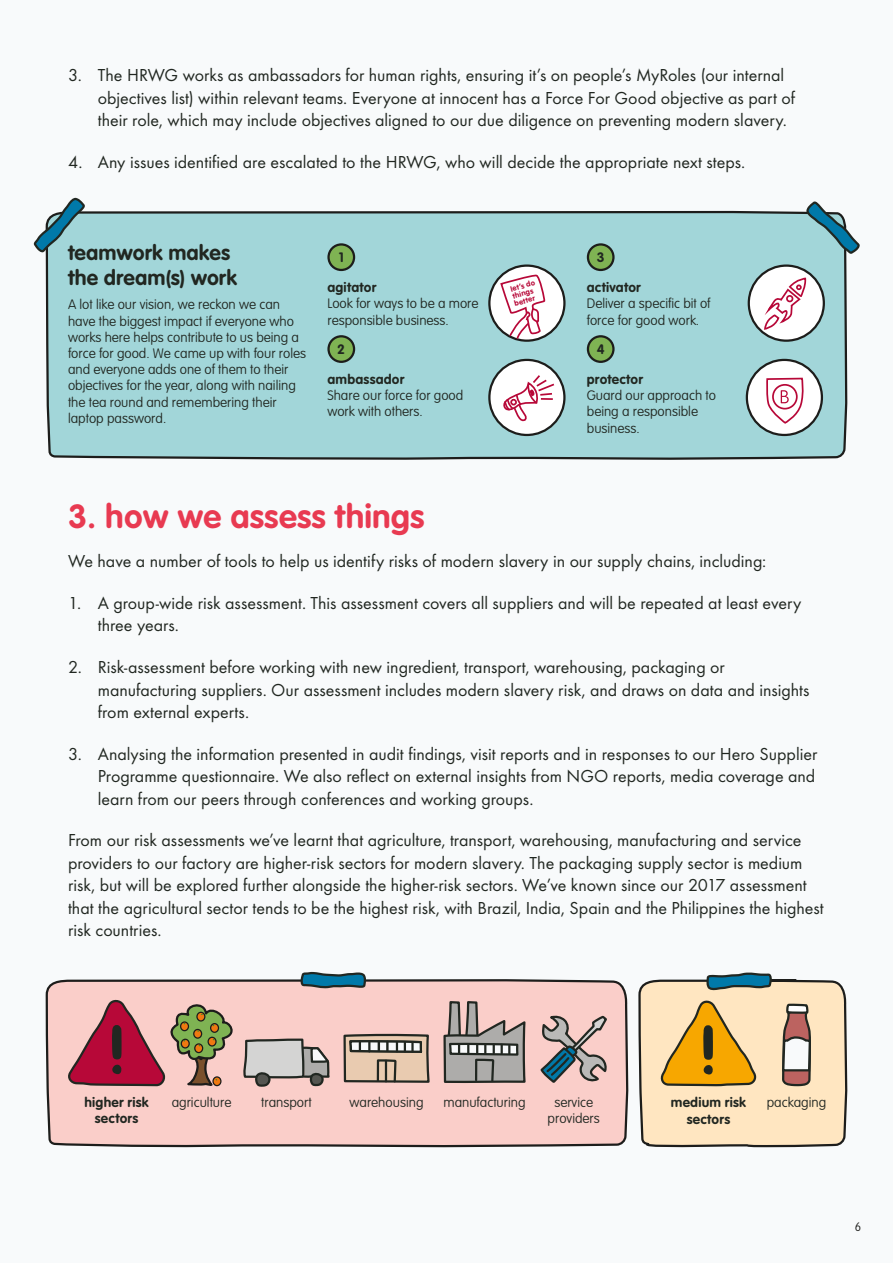
<style>
.page{position:relative;width:893px;height:1263px;background:#f8fafb}
.page>*{position:absolute;margin:0;border:0;box-sizing:border-box;transform-origin:0 0}
.Heading_2___berry{font:700 33px "innocentheadline";color:#e83a51}
.Heading___supporting{font:700 21px/25.2px "innocentheadline";letter-spacing:.005em;color:#212721}
.Body___black{font:18px/22.5px "innocentbook";color:#212721}
.Body___supporting_vi{font:100 13.5px/16.2px "innocentheadline";color:#212721}
.Heading___supporting-2{font:700 13.5px/16.2px "innocentheadline";letter-spacing:.015em;color:#212721;text-align:center}
.t1{font:100 12px "innocentheadline";color:#1d1d1b}
.Heading___supporting-3{font:700 7.5px/7.5px "innocentheadline";color:#b70838}
</style>
<div class="page">
<svg style="left:45px;top:979px;width:584px;height:169px;background:#edc5c1"></svg>
<svg style="left:299px;top:971px;width:68px;height:18px"></svg>
<div style="left:45px;top:210px;width:803px;height:250px;background:#a2d6d9"></div>
<svg style="left:33px;top:197px;width:53px;height:55px"></svg>
<div style="left:749px;top:266px;width:75px;height:75px;background:#fff;border-radius:50%"></div>
<svg style="left:763px;top:201px;width:97px;height:152px"></svg>
<div style="left:786px;top:295px;width:7px;height:7px;border:2px solid #b70838;border-radius:50%"></div>
<div style="left:747px;top:360px;width:75px;height:75px;background:#fff;border-radius:50%"></div>
<div style="left:746px;top:359px;width:77px;height:77px;border:2px solid #1d1d1b;border-radius:50%"></div>
<svg style="left:766px;top:377px;width:38px;height:47px"></svg>
<svg style="left:489px;top:360px;width:75px;height:75px"></svg>
<div style="left:488px;top:359px;width:78px;height:77px;border:2px solid #1d1d1b;border-radius:50%"></div>
<svg style="left:503px;top:373px;width:53px;height:51px"></svg>
<div style="left:329px;top:244px;width:25px;height:26px;background:#7fb353;border-radius:50%"></div>
<div style="left:327px;top:243px;width:28px;height:28px;border:2px solid #1d1d1b;border-radius:50%"></div>
<div style="left:329px;top:336px;width:25px;height:26px;background:#7fb353;border-radius:50%"></div>
<div style="left:327px;top:335px;width:28px;height:28px;border:2px solid #1d1d1b;border-radius:50%"></div>
<div style="left:588px;top:244px;width:25px;height:26px;background:#7fb353;border-radius:50%"></div>
<div style="left:587px;top:243px;width:28px;height:28px;border:2px solid #1d1d1b;border-radius:50%"></div>
<div style="left:588px;top:336px;width:25px;height:26px;background:#7fb353;border-radius:50%"></div>
<div style="left:587px;top:335px;width:28px;height:28px;border:2px solid #1d1d1b;border-radius:50%"></div>
<div style="left:489px;top:266px;width:75px;height:75px;background:#fff;border-radius:50%"></div>
<div style="left:488px;top:264px;width:78px;height:78px;border:2px solid #1d1d1b;border-radius:50%"></div>
<svg style="left:500px;top:272px;width:47px;height:69px"></svg>
<svg style="left:638px;top:972px;width:209px;height:176px;background:#e3ca9f"></svg>
<svg style="left:342px;top:1033px;width:89px;height:51px;background:#b5a291"></svg>
<hr style="left:385px;top:1061px;width:2px;height:20px;background:#212721">
<svg style="left:442px;top:979px;width:85px;height:105px;background:#b4a29f"></svg>
<svg style="left:539px;top:997px;width:70px;height:88px;background:#bfaaa8"></svg>
<svg style="left:64px;top:997px;width:268px;height:92px;background:#c99694"></svg>
<p class="Body___black" style="left:98px;top:64px;width:699px;text-indent:-30px">3. The HRWG works as ambassadors for human rights, ensuring it’s on people’s MyRoles (our internal objectives list) within relevant teams. Everyone at innocent has a Force For Good objective as part of their role, which may include objectives aligned to our due diligence on preventing modern slavery.</p>
<p class="Body___black" style="left:68px;top:150px;width:679px">4. Any issues identified are escalated to the HRWG, who will decide the appropriate next steps.</p>
<p class="Heading___supporting" style="left:68px;top:239px;width:171px">teamwork makes the dream(s) work</p>
<p class="Body___supporting_vi" style="left:68px;top:297px;width:240px">A lot like our vision, we reckon we can have the biggest impact if everyone who works here helps contribute to us being a force for good. We came up with four roles and everyone adds one of them to their objectives for the year, along with nailing the tea round and remembering their laptop password.</p>
<p class="Heading___supporting-2" style="left:339px;top:249px;width:7px">1</p>
<p class="Heading___supporting-2" style="left:327px;top:279px;width:50px">agitator</p>
<p class="Body___supporting_vi" style="left:327px;top:295px;width:153px">Look for ways to be a more responsible business.</p>
<p class="Heading___supporting-2" style="left:337px;top:341px;width:9px">2</p>
<p class="Heading___supporting-2" style="left:327px;top:371px;width:79px">ambassador</p>
<p class="Body___supporting_vi" style="left:327px;top:387px;width:137px">Share our force for good work with others.</p>
<p class="Heading___supporting-3" style="left:510px;top:285px;width:26px;rotate:-15deg">let’s do things better</p>
<p class="Heading___supporting-2" style="left:597px;top:249px;width:9px">3</p>
<p class="Heading___supporting-2" style="left:587px;top:279px;width:56px">activator</p>
<p class="Body___supporting_vi" style="left:587px;top:295px;width:125px">Deliver a specific bit of force for good work.</p>
<p class="Heading___supporting-2" style="left:597px;top:341px;width:9px">4</p>
<p class="Heading___supporting-2" style="left:587px;top:371px;width:58px">protector</p>
<p class="Body___supporting_vi" style="left:587px;top:387px;width:131px">Guard our approach to being a responsible business.</p>
<p class="Heading_2___berry" style="left:68px;top:497px;width:358px">3. how we assess things</p>
<p class="Body___black" style="left:68px;top:550px;width:700px">We have a number of tools to help us identify risks of modern slavery in our supply chains, including:</p>
<p class="Body___black" style="left:98px;top:592px;width:705px;text-indent:-30px">1. A group-wide risk assessment. This assessment covers all suppliers and will be repeated at least every three years.</p>
<p class="Body___black" style="left:98px;top:656px;width:713px;text-indent:-30px">2. Risk-assessment before working with new ingredient, transport, warehousing, packaging or manufacturing suppliers. Our assessment includes modern slavery risk, and draws on data and insights from external experts.</p>
<p class="Body___black" style="left:98px;top:742px;width:721px;text-align:justify;text-indent:-30px">3. Analysing the information presented in audit findings, visit reports and in responses to our Hero Supplier Programme questionnaire. We also reflect on external insights from NGO reports, media coverage and learn from our peers through conferences and working groups.</p>
<p class="Body___black" style="left:68px;top:829px;width:757px">From our risk assessments we’ve learnt that agriculture, transport, warehousing, manufacturing and service providers to our factory are higher-risk sectors for modern slavery. The packaging supply sector is medium risk, but will be explored further alongside the higher-risk sectors. We’ve known since our 2017 assessment that the agricultural sector tends to be the highest risk, with Brazil, India, Spain and the Philippines the highest risk countries.</p>
<p class="Body___supporting_vi" style="left:172px;top:1094px;width:61px">agriculture</p>
<p class="Body___supporting_vi" style="left:261px;top:1094px;width:52px">transport</p>
<p class="Body___supporting_vi" style="left:350px;top:1094px;width:75px">warehousing</p>
<p class="Body___supporting_vi" style="left:443px;top:1094px;width:84px">manufacturing</p>
<p class="Body___supporting_vi" style="left:548px;top:1094px;width:54px;text-align:center">service providers</p>
<p class="Body___supporting_vi" style="left:767px;top:1094px;width:61px">packaging</p>
<p class="Heading___supporting-2" style="left:84px;top:1094px;width:66px">higher risk sectors</p>
<p class="Heading___supporting-2" style="left:671px;top:1094px;width:77px">medium risk sectors</p>
<p class="t1" style="left:855px;top:1220px;width:8px">6</p>
</div>
